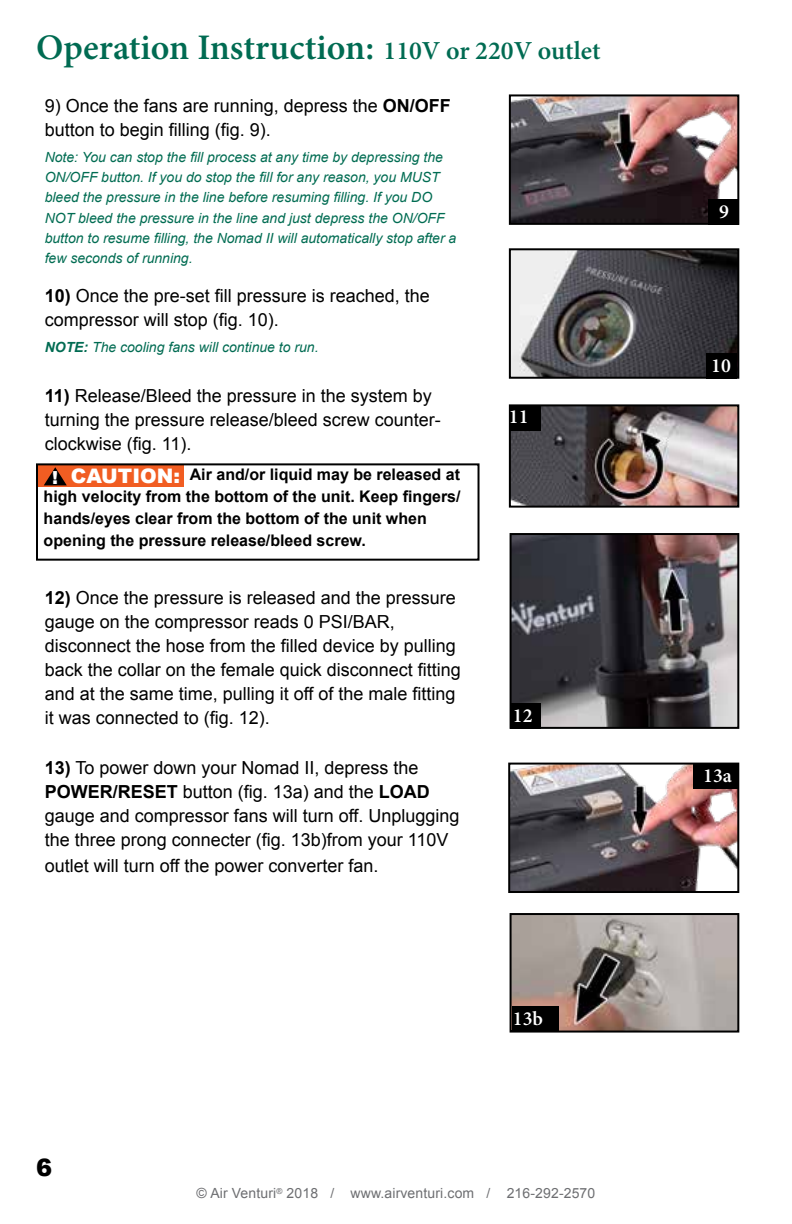
<style>
.page{position:relative;width:792px;height:1224px;background:#fff}
.page>*{position:absolute;margin:0;border:0;box-sizing:border-box;transform-origin:0 0}
.t1{font:600 36px "Minion Pro";color:#006b52}
.t2{font:900 24px "Arial";color:#000}
.t3{font:600 20px "Minion Pro";color:#fff}
.t4{font:900 20px "Arial";color:#fff}
.t5{font:18px/24px "Arial";color:#000}
.t6{font:900 18px "Arial";color:#fff}
.t7{font:700 16px/22px "Arial";color:#000}
.t8{font:italic 14px/20px "Arial";color:#006c52}
.t9{font:14px "Arial";letter-spacing:.01em;color:#6d6e71}
.t10{font:italic 14px "Arial";color:#006b52}
.s1{font-size:26px}
.s2{font-weight:700}
</style>
<div class="page">
<img style="left:512px;top:251px;width:224px;height:125px">
<div style="left:509px;top:248px;width:230px;height:131px;border:2px solid #000"></div>
<img style="left:512px;top:97px;width:224px;height:125px">
<div style="left:509px;top:94px;width:230px;height:131px;border:2px solid #000"></div>
<div style="left:708px;top:199px;width:31px;height:25px;background:#000"></div>
<div style="left:706px;top:353px;width:31px;height:26px;background:#000"></div>
<img style="left:512px;top:407px;width:224px;height:98px">
<div style="left:509px;top:404px;width:230px;height:104px;border:2px solid #000"></div>
<img style="left:513px;top:536px;width:223px;height:190px">
<div style="left:510px;top:533px;width:229px;height:196px;border:2px solid #000"></div>
<div style="left:510px;top:405px;width:30px;height:25px;background:#000"></div>
<div style="left:510px;top:703px;width:31px;height:25px;background:#000"></div>
<img style="left:513px;top:916px;width:223px;height:114px">
<div style="left:510px;top:913px;width:229px;height:120px;border:2px solid #000"></div>
<div style="left:512px;top:1007px;width:47px;height:25px;background:#000"></div>
<div style="left:36px;top:465px;width:148px;height:22px;background:#f15d22"></div>
<div style="left:36px;top:463px;width:444px;height:98px;border:2px solid #000"></div>
<svg style="left:44px;top:467px;width:23px;height:18px"></svg>
<img style="left:511px;top:766px;width:225px;height:124px">
<div style="left:508px;top:763px;width:231px;height:130px;border:2px solid #000"></div>
<div style="left:693px;top:763px;width:46px;height:25px;background:#000"></div>
<h1 class="t1" style="left:36px;top:23px;width:566px">Operation Instruction: <span class="s1">110V or 220V outlet</span></h1>
<p class="t5" style="left:45px;top:94px;width:408px">9) Once the fans are running, depress the <span class="s2">ON/OFF </span>button to begin filling (fig. 9).</p>
<p class="t8" style="left:45px;top:148px;width:413px">Note: You can stop the fill process at any time by depressing the ON/OFF button. If you do stop the fill for any reason, you MUST bleed the pressure in the line before resuming filling. If you DO NOT bleed the pressure in the line and just depress the ON/OFF button to resume filling, the Nomad II will automatically stop after a few seconds of running.</p>
<p class="t5" style="left:45px;top:284px;width:387px"><span class="s2">10)</span> Once the pre-set fill pressure is reached, the compressor will stop (fig. 10).</p>
<p class="t10" style="left:45px;top:339px;width:275px"><span class="s2">NOTE:</span> The cooling fans will continue to run.</p>
<p class="t5" style="left:45px;top:384px;width:398px"><span class="s2">11)</span> Release/Bleed the pressure in the system by turning the pressure release/bleed screw counter&shy;clockwise (fig. 11).</p>
<p class="t7" style="left:44px;top:464px;width:418px;text-indent:146px">Air and/or liquid may be released at high velocity from the bottom of the unit. Keep fingers/ hands/eyes clear from the bottom of the unit when opening the pressure release/bleed screw.</p>
<p class="t4" style="left:71px;top:462px;width:111px">CAUTION:</p>
<p class="t6" style="left:52px;top:465px;width:7px">!</p>
<p class="t5" style="left:45px;top:586px;width:418px"><span class="s2">12)</span> Once the pressure is released and the pressure gauge on the compressor reads 0 PSI/BAR, disconnect the hose from the filled device by pulling back the collar on the female quick disconnect fitting and at the same time, pulling it off of the male fitting it was connected to (fig. 12).</p>
<p class="t5" style="left:45px;top:756px;width:416px"><span class="s2">13)</span> To power down your Nomad II, depress the <span class="s2">POWER/RESET</span> button (fig. 13a) and the <span class="s2">LOAD </span>gauge and compressor fans will turn off. Unplugging the three prong connecter (fig. 13b)from your 110V</p>
<p class="t5" style="left:45px;top:854px;width:335px">outlet will turn off the power converter fan.</p>
<p class="t3" style="left:509px;top:403px;width:21px">11</p>
<p class="t3" style="left:513px;top:702px;width:21px">12</p>
<h2 class="t2" style="left:36px;top:1150px;width:18px">6</h2>
<p class="t3" style="left:513px;top:1005px;width:32px">13b</p>
<p class="t9" style="left:197px;top:1184px;width:400px">© Air Venturi<sup>®</sup> 2018 / www.airventuri.com / 216-292-2570</p>
<p class="t3" style="left:719px;top:197px;width:11px">9</p>
<p class="t3" style="left:711px;top:352px;width:21px">10</p>
<p class="t3" style="left:703px;top:762px;width:30px">13a</p>
</div>
